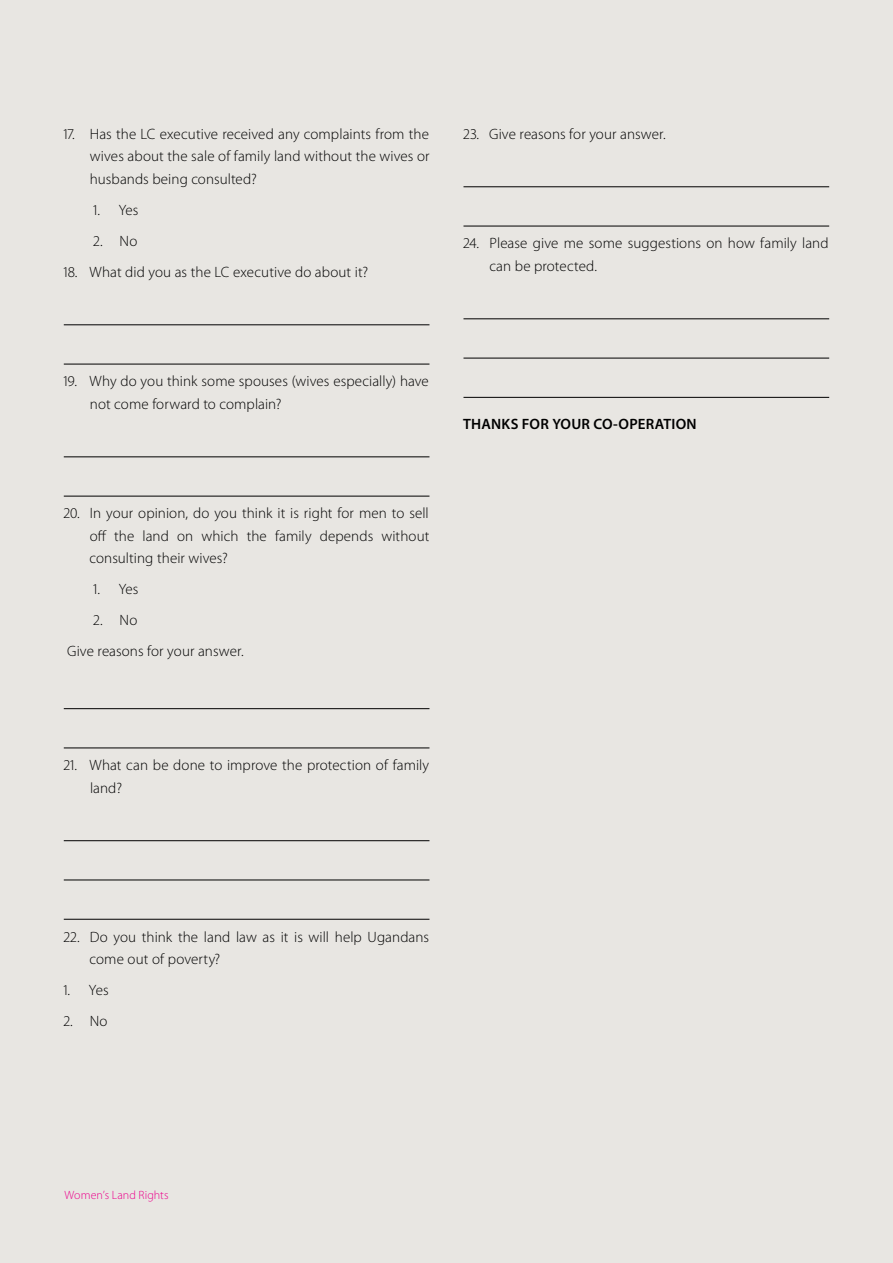
<style>
.page{position:relative;width:893px;height:1263px;background:#e8e6e2}
.page>*{position:absolute;margin:0;border:0;box-sizing:border-box;transform-origin:0 0}
.t1{font:300 15px/22.5px "Myriad Pro";letter-spacing:.005em;color:#000}
.t2{font:600 15px "Myriad Pro";letter-spacing:.015em;color:#000}
.t3{font:300 12px "Myriad Pro";letter-spacing:.005em;color:#ec008c}
</style>
<div class="page">
<hr style="left:64px;top:325px;width:365px;height:1px;background:#000">
<hr style="left:64px;top:364px;width:365px;height:1px;background:#000">
<hr style="left:64px;top:457px;width:365px;height:1px;background:#000">
<hr style="left:64px;top:496px;width:365px;height:1px;background:#000">
<hr style="left:64px;top:708px;width:365px;height:1px;background:#000">
<hr style="left:64px;top:748px;width:365px;height:1px;background:#000">
<hr style="left:64px;top:840px;width:365px;height:1px;background:#000">
<hr style="left:64px;top:880px;width:365px;height:1px;background:#000">
<hr style="left:64px;top:919px;width:365px;height:1px;background:#000">
<hr style="left:463px;top:187px;width:366px;height:1px;background:#000">
<hr style="left:463px;top:226px;width:366px;height:1px;background:#000">
<hr style="left:463px;top:319px;width:366px;height:1px;background:#000">
<hr style="left:463px;top:358px;width:366px;height:1px;background:#000">
<hr style="left:463px;top:397px;width:366px;height:1px;background:#000">
<p class="t1" style="left:90px;top:122px;width:341px;text-align:justify;text-indent:-26px">17. Has the LC executive received any complaints from the wives about the sale of family land without the wives or husbands being consulted?</p>
<p class="t1" style="left:93px;top:198px;width:47px">1. Yes</p>
<p class="t1" style="left:94px;top:229px;width:45px">2. No</p>
<p class="t1" style="left:63px;top:260px;width:306px">18. What did you as the LC executive do about it?</p>
<p class="t1" style="left:464px;top:122px;width:204px">23. Give reasons for your answer.</p>
<p class="t1" style="left:489px;top:232px;width:341px;text-indent:-26px">24. Please give me some suggestions on how family land can be protected.</p>
<p class="t1" style="left:90px;top:370px;width:340px;text-indent:-26px">19. Why do you think some spouses (wives especially) have not come forward to complain?</p>
<p class="t1" style="left:90px;top:502px;width:341px;text-align:justify;text-indent:-26px">20. In your opinion, do you think it is right for men to sell off the land on which the family depends without consulting their wives?</p>
<p class="t1" style="left:93px;top:578px;width:47px">1. Yes</p>
<p class="t1" style="left:67px;top:605px;width:178px;line-height:31px;text-indent:26px">2. No<br>Give reasons for your answer.</p>
<p class="t2" style="left:463px;top:414px;width:235px">THANKS FOR YOUR CO-OPERATION</p>
<p class="t1" style="left:90px;top:754px;width:341px;text-indent:-26px">21. What can be done to improve the protection of family land?</p>
<p class="t1" style="left:90px;top:925px;width:341px;text-indent:-26px">22. Do you think the land law as it is will help Ugandans come out of poverty?</p>
<p class="t1" style="left:63px;top:979px;width:47px">1. Yes</p>
<p class="t1" style="left:64px;top:1010px;width:45px">2. No</p>
<p class="t3" style="left:65px;top:1188px;width:106px">Women’s Land Rights</p>
</div>
